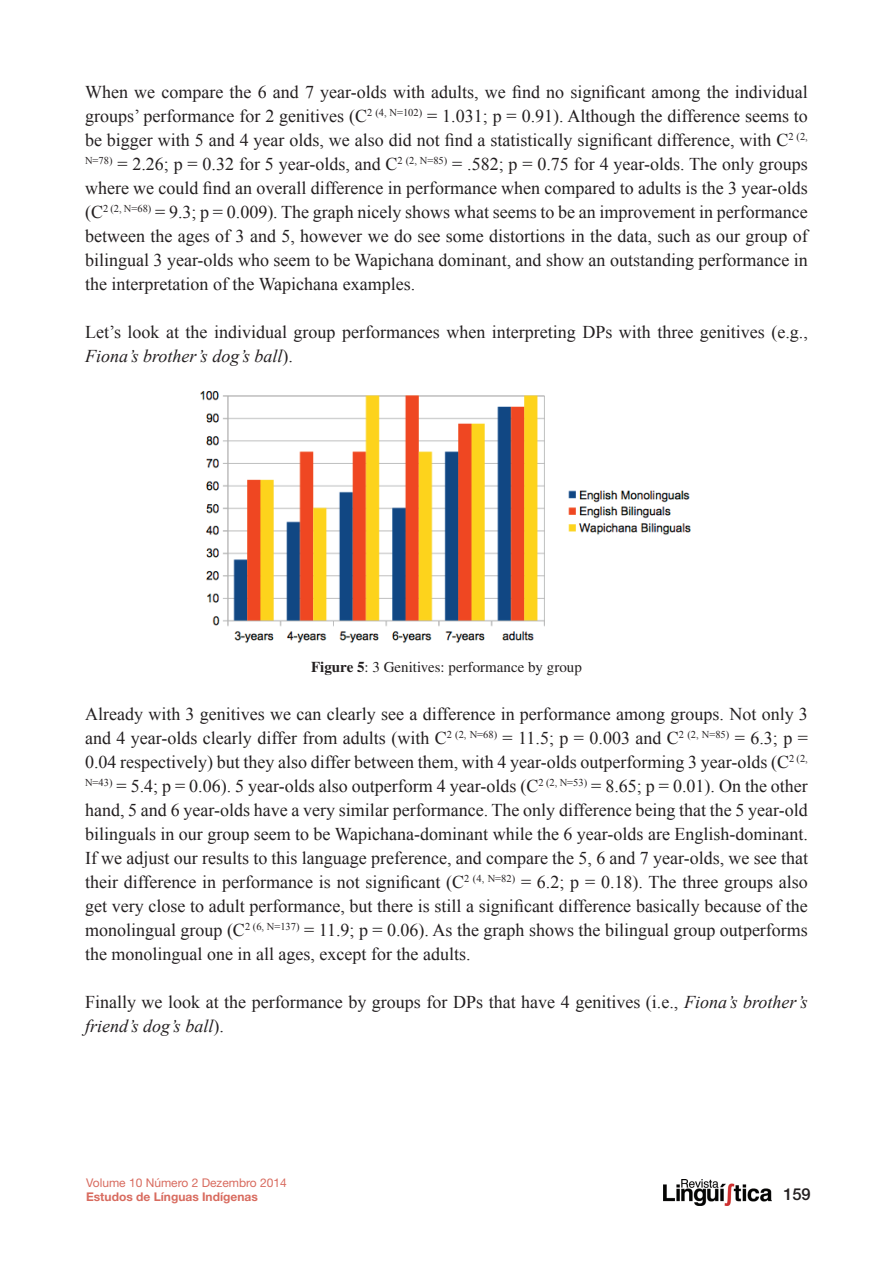
<style>
.page{position:relative;width:893px;height:1263px;background:#fff}
.page>*{position:absolute;margin:0;border:0;box-sizing:border-box;transform-origin:0 0}
.t1{font:18px/24px "Times New Roman";color:#231f20;text-align:justify}
.t2{font:500 16.5px "Helvetica Neue LT Std";color:#231f20}
.t3{font:15px "Times LT Std";color:#231f20}
.t4{font:12px "Helvetica Neue LT Std";color:#d86b5f}
.t5{font:700 12px "Helvetica Neue LT Std";color:#d86b5f}
.s1{font-style:italic}
.s2{font-weight:700}
</style>
<div class="page">
<img style="left:663px;top:1179px;width:109px;height:27px">
<img style="left:200px;top:391px;width:491px;height:252px">
<p class="t1" style="left:85px;top:79px;width:724px">When we compare the 6 and 7 year-olds with adults, we find no significant among the individual groups’ performance for 2 genitives (C<sup>2</sup> <sup>(4,</sup> <sup>N=102)</sup> = 1.031; p = 0.91). Although the difference seems to be bigger with 5 and 4 year olds, we also did not find a statistically significant difference, with C<sup>2</sup> <sup>(2, N=78)</sup> = 2.26; p = 0.32 for 5 year-olds, and C<sup>2</sup> <sup>(2,</sup> <sup>N=85)</sup> = .582; p = 0.75 for 4 year-olds. The only groups where we could find an overall difference in performance when compared to adults is the 3 year-olds (C<sup>2</sup> <sup>(2,</sup> <sup>N=68)</sup> = 9.3; p = 0.009). The graph nicely shows what seems to be an improvement in performance between the ages of 3 and 5, however we do see some distortions in the data, such as our group of bilingual 3 year-olds who seem to be Wapichana dominant, and show an outstanding performance in the interpretation of the Wapichana examples.</p>
<p class="t1" style="left:85px;top:319px;width:724px">Let’s look at the individual group performances when interpreting DPs with three genitives (e.g.,<br><span class="s1">Fiona’s brother’s dog’s ball</span>).</p>
<p class="t3" style="left:311px;top:659px;width:272px"><span class="s2">Figure 5</span>: 3 Genitives: performance by group</p>
<p class="t1" style="left:85px;top:702px;width:724px">Already with 3 genitives we can clearly see a difference in performance among groups. Not only 3 and 4 year-olds clearly differ from adults (with C<sup>2</sup> <sup>(2,</sup> <sup>N=68)</sup> = 11.5; p = 0.003 and C<sup>2</sup> <sup>(2,</sup> <sup>N=85)</sup> = 6.3; p = 0.04 respectively) but they also differ between them, with 4 year-olds outperforming 3 year-olds (C<sup>2</sup> <sup>(2, N=43)</sup> = 5.4; p = 0.06). 5 year-olds also outperform 4 year-olds (C<sup>2</sup> <sup>(2,</sup> <sup>N=53)</sup> = 8.65; p = 0.01). On the other hand, 5 and 6 year-olds have a very similar performance. The only difference being that the 5 year-old bilinguals in our group seem to be Wapichana-dominant while the 6 year-olds are English-dominant.<br>If we adjust our results to this language preference, and compare the 5, 6 and 7 year-olds, we see that their difference in performance is not significant (C<sup>2</sup> <sup>(4,</sup> <sup>N=82)</sup> = 6.2; p = 0.18). The three groups also get very close to adult performance, but there is still a significant difference basically because of the monolingual group (C<sup>2</sup> <sup>(6,</sup> <sup>N=137)</sup> = 11.9; p = 0.06). As the graph shows the bilingual group outperforms the monolingual one in all ages, except for the adults.</p>
<p class="t1" style="left:85px;top:990px;width:724px">Finally we look at the performance by groups for DPs that have 4 genitives (i.e., <span class="s1">Fiona’s brother’s friend’s dog’s ball</span>).</p>
<p class="t4" style="left:86px;top:1175px;width:202px">Volume 10 Número 2 Dezembro 2014</p>
<p class="t5" style="left:86px;top:1189px;width:173px">Estudos de Línguas Indígenas</p>
<p class="t2" style="left:783px;top:1184px;width:29px">159</p>
</div>
